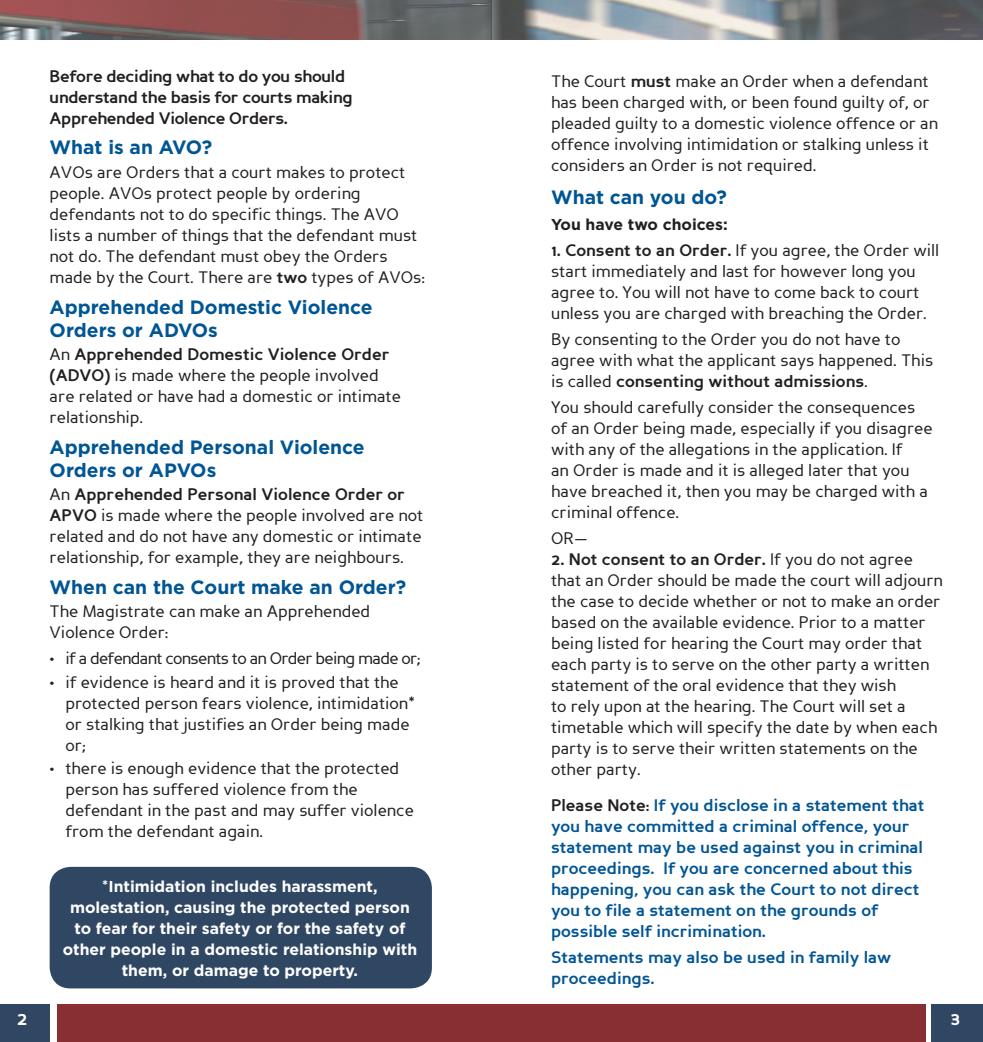
<style>
.page{position:relative;width:983px;height:1042px;background:#fff}
.page>*{position:absolute;margin:0;border:0;box-sizing:border-box;transform-origin:0 0}
.t1{font:700 19.25px/23.1px "Gotham";color:#005594}
.t2{font:700 19.25px "Perspective Sans";color:#fff}
.t3{font:16.62px/21px "Perspective Sans";color:#231f20}
.t4{font:700 16.62px/21px "Perspective Sans";color:#005594}
.t5{font:700 16.62px/21px "Perspective Sans";letter-spacing:-.02em;color:#231f20}
.t6{font:16.62px "Perspective Sans";letter-spacing:-.04em;color:#231f20}
.t7{font:700 15.75px/21px "Gotham";color:#fff;text-align:center}
.t8{font:700 15.75px "Gotham";color:#231f20}
.s1{font-weight:700}
.s2{font-family:"Perspective Sans";font-weight:400}
.s3{color:#231f20}
</style>
<div class="page">
<div style="left:931px;top:1004px;width:51px;height:38px;background:#304764"></div>
<div style="left:0;top:1004px;width:50px;height:38px;background:#304764"></div>
<img style="left:0;top:0;width:982px;height:40px">
<div style="left:57px;top:1004px;width:868px;height:38px;background:#882f34"></div>
<div style="left:50px;top:867px;width:382px;height:121px;background:#304764;border-radius:21px"></div>
<p class="t5" style="left:50px;top:66px;width:304px">Before deciding what to do you should understand the basis for courts making<br>Apprehended Violence Orders.</p>
<p class="t1" style="left:50px;top:136px;width:164px">What is an AVO?</p>
<p class="t3" style="left:50px;top:162px;width:377px">AVOs are Orders that a court makes to protect people. AVOs protect people by ordering defendants not to do specific things. The AVO lists a number of things that the defendant must not do. The defendant must obey the Orders made by the Court. There are <span class="s1">two</span> types of AVOs:</p>
<p class="t1" style="left:50px;top:295px;width:324px">Apprehended Domestic Violence<br>Orders or ADVOs</p>
<p class="t3" style="left:50px;top:344px;width:353px">An <span class="s1">Apprehended Domestic Violence Order (ADVO)</span> is made where the people involved are related or have had a domestic or intimate relationship.</p>
<p class="t1" style="left:50px;top:435px;width:316px">Apprehended Personal Violence<br>Orders or APVOs</p>
<p class="t3" style="left:50px;top:484px;width:375px">An <span class="s1">Apprehended Personal Violence Order or APVO</span> is made where the people involved are not related and do not have any domestic or intimate relationship, for example, they are neighbours.</p>
<p class="t1" style="left:50px;top:575px;width:358px">When can the Court make an Order?</p>
<p class="t3" style="left:50px;top:601px;width:322px">The Magistrate can make an Apprehended<br>Violence Order:</p>
<p class="t6" style="left:50px;top:649px;width:372px">• if a defendant consents to an Order being made or;</p>
<p class="t3" style="left:65px;top:672px;width:351px;text-indent:-16px">• if evidence is heard and it is proved that the protected person fears violence, intimidation* or stalking that justifies an Order being made or;</p>
<p class="t3" style="left:65px;top:758px;width:350px;text-indent:-16px">• there is enough evidence that the protected person has suffered violence from the defendant in the past and may suffer violence from the defendant again.</p>
<p class="t7" style="left:63px;top:875px;width:356px"><span class="s2">*</span>Intimidation includes harassment, molestation, causing the protected person to fear for their safety or for the safety of other people in a domestic relationship with them, or damage to property.</p>
<p class="t3" style="left:551px;top:71px;width:388px">The Court <span class="s1">must</span> make an Order when a defendant has been charged with, or been found guilty of, or pleaded guilty to a domestic violence offence or an offence involving intimidation or stalking unless it considers an Order is not required.</p>
<p class="t1" style="left:551px;top:185px;width:177px">What can you do?</p>
<p class="t8" style="left:551px;top:215px;width:178px">You have two choices:</p>
<p class="t3" style="left:551px;top:240px;width:389px"><span class="s1">1. Consent to an Order.</span> If you agree, the Order will start immediately and last for however long you agree to. You will not have to come back to court unless you are charged with breaching the Order.</p>
<p class="t3" style="left:551px;top:329px;width:383px">By consenting to the Order you do not have to agree with what the applicant says happened. This is called <span class="s1">consenting without admissions</span>.</p>
<p class="t3" style="left:551px;top:397px;width:383px">You should carefully consider the consequences of an Order being made, especially if you disagree with any of the allegations in the application. If<br>an Order is made and it is alleged later that you have breached it, then you may be charged with a criminal offence.</p>
<p class="t3" style="left:551px;top:528px;width:38px">OR—</p>
<p class="t3" style="left:551px;top:549px;width:393px"><span class="s1">2. Not consent to an Order.</span> If you do not agree that an Order should be made the court will adjourn the case to decide whether or not to make an order based on the available evidence. Prior to a matter being listed for hearing the Court may order that each party is to serve on the other party a written statement of the oral evidence that they wish<br>to rely upon at the hearing. The Court will set a timetable which will specify the date by when each party is to serve their written statements on the other party.</p>
<p class="t4" style="left:551px;top:794px;width:375px"><span class="s3">Please Note:</span> If you disclose in a statement that you have committed a criminal offence, your statement may be used against you in criminal proceedings. If you are concerned about this happening, you can ask the Court to not direct you to file a statement on the grounds of possible self incrimination.</p>
<p class="t4" style="left:551px;top:946px;width:341px">Statements may also be used in family law proceedings.</p>
<p class="t2" style="left:17px;top:1007px;width:12px">2</p>
<p class="t2" style="left:950px;top:1007px;width:12px">3</p>
</div>
